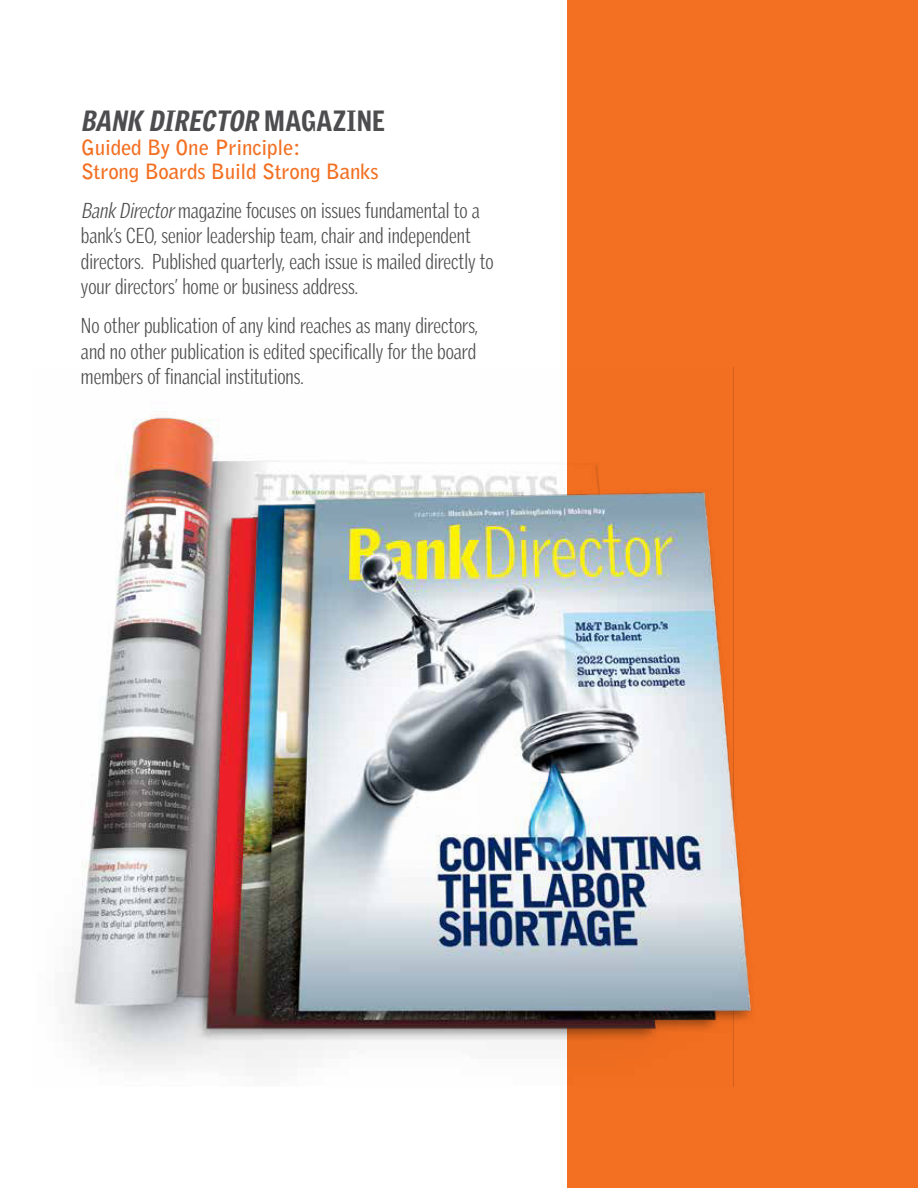
<style>
.page{position:relative;width:918px;height:1188px;background:#fff}
.page>*{position:absolute;margin:0;border:0;box-sizing:border-box;transform-origin:0 0}
.t1{font:italic 900 28.5px "Griffith Gothic Cond";color:#4d4d4f}
.t2{font:300 21px/25.5px "Griffith Gothic Cond";color:#4d4d4f}
.t3{font:700 21px/24px "Bell Gothic";letter-spacing:-.01em;color:#f36f21}
.s1{font-style:normal}
.s2{font-style:italic}
</style>
<div class="page">
<div style="left:567px;top:0;width:351px;height:1188px;background:#f36f21"></div>
<img style="left:83px;top:367px;width:670px;height:720px">
<h1 class="t1" style="left:81px;top:109px;width:305px">BANK DIRECTOR <span class="s1">M AG A Z I N E</span></h1>
<p class="t3" style="left:81px;top:137px;width:299px">Guided By One Principle:<br>Strong Boards Build Strong Banks</p>
<p class="t2" style="left:81px;top:198px;width:414px"><span class="s2">Bank Director</span>magazine focuses on issues fundamental to a bank’s CEO, senior leadership team, chair and independent directors. Published quarterly, each issue is mailed directly to your directors’ home or business address.</p>
<p class="t2" style="left:81px;top:313px;width:399px;text-align:justify">No other publication of any kind reaches as many directors, and no other publication is edited speci昀椀cally for the board members of 昀椀nancial institutions.</p>
</div>
